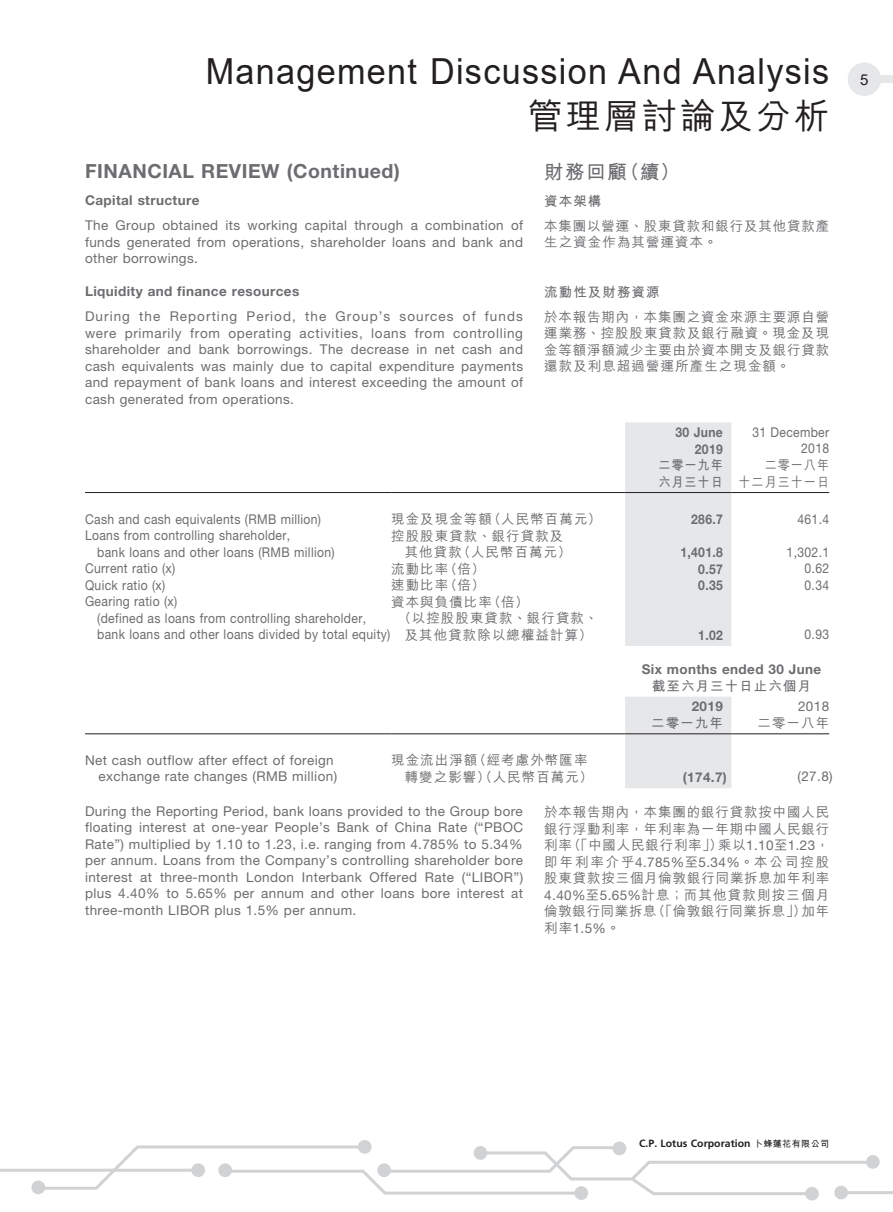
<style>
.page{position:relative;width:893px;height:1212px;background:#fff}
.page>*{position:absolute;margin:0;border:0;box-sizing:border-box;transform-origin:0 0}
.t1{font:35.85px "Arial";letter-spacing:.04em;color:#231f20;scale:.95 1}
.t2{font:500 35.25px "M Hei HK";letter-spacing:.08em;color:#231f20}
.t3{font:700 19.5px "Helvetica Neue LT Std";letter-spacing:.03em;color:#6c6d70}
.t4{font:700 19.5px "M Hei HK";color:#6c6d70}
.t5{font:15px "Arial";color:#231f20}
.t6{font:13.5px/16.5px "Helvetica Neue LT Std";letter-spacing:.03em;color:#6c6d70;text-align:justify}
.t7{font:500 13.5px/16.5px "M Hei HK";letter-spacing:.08em;color:#6c6d70}
.t8{font:13.5px/16.5px "Helvetica Neue LT Std";letter-spacing:.03em;color:#6c6d70;scale:.9 1}
.t9{font:700 13.5px "Helvetica Neue LT Std";letter-spacing:.03em;color:#6c6d70}
.t10{font:700 13.5px "Helvetica Neue LT Std";letter-spacing:.03em;color:#6c6d70;scale:.9 1}
.t11{font:500 13.5px/16.5px "M Hei HK";letter-spacing:.06em;color:#6c6d70}
.t12{font:700 13.5px "M Hei HK";letter-spacing:.08em;color:#6c6d70}
.t13{font:500 13.5px/16.5px "M Hei HK";letter-spacing:.08em;color:#6c6d70;text-align:right;scale:.9 1}
.t14{font:700 13.5px "M Hei HK";letter-spacing:.08em;color:#6c6d70;scale:.9 1}
.t15{font:700 10.5px "Frutiger LT Std";letter-spacing:.005em;color:#231f20}
.s1{font-weight:700}
.s2{font-family:"Helvetica Neue LT Std";font-weight:400}
.s3{font-family:"M Hei HK";font-weight:500}
.s4{font-family:"M Hei HK";font-size:9px}
</style>
<div class="page">
<div style="left:878px;top:75px;width:15px;height:8px;background:#e6e7e9"></div>
<div style="left:848px;top:63px;width:33px;height:33px;background:#e6e7e9;border-radius:50%"></div>
<div style="left:834px;top:1186px;width:14px;height:13px;background:#d1d2d4;border-radius:50%"></div>
<div style="left:574px;top:1186px;width:14px;height:14px;background:#d1d2d4;border-radius:50%"></div>
<div style="left:805px;top:1187px;width:14px;height:13px;background:#d1d2d4;border-radius:50%"></div>
<svg style="left:0;top:1140px;width:893px;height:56px"></svg>
<div style="left:625px;top:422px;width:106px;height:224px;background:#e6e7e9"></div>
<hr style="left:85px;top:492px;width:306px;height:1px;background:#231f20">
<hr style="left:391px;top:492px;width:234px;height:1px;background:#231f20">
<hr style="left:625px;top:492px;width:106px;height:1px;background:#231f20">
<hr style="left:731px;top:492px;width:98px;height:1px;background:#231f20">
<div style="left:625px;top:697px;width:106px;height:91px;background:#e6e7e9"></div>
<hr style="left:85px;top:733px;width:306px;height:1px;background:#231f20">
<hr style="left:391px;top:733px;width:234px;height:1px;background:#231f20">
<hr style="left:625px;top:733px;width:106px;height:1px;background:#231f20">
<hr style="left:731px;top:733px;width:98px;height:1px;background:#231f20">
<h1 class="t1" style="left:206px;top:47px;width:658px">Management Discussion And Analysis</h1>
<h2 class="t2" style="left:528px;top:90px;width:303px">管理層討論及分析</h2>
<h3 class="t3" style="left:85px;top:159px;width:316px">FINANCIAL REVIEW (Continued)</h3>
<p class="t9" style="left:85px;top:192px;width:116px">Capital structure</p>
<p class="t6" style="left:85px;top:217px;width:440px">The Group obtained its working capital through a combination of funds generated from operations, shareholder loans and bank and other borrowings.</p>
<p class="t9" style="left:85px;top:283px;width:216px">Liquidity and finance resources</p>
<p class="t6" style="left:85px;top:308px;width:440px">During the Reporting Period, the Group’s sources of funds were primarily from operating activities, loans from controlling shareholder and bank borrowings. The decrease in net cash and cash equivalents was mainly due to capital expenditure payments and repayment of bank loans and interest exceeding the amount of cash generated from operations.</p>
<p class="t10" style="left:675px;top:424px;width:54px">30 June</p>
<p class="t8" style="left:752px;top:423px;width:87px">31 December</p>
<p class="t10" style="left:695px;top:440px;width:33px">2019</p>
<p class="t8" style="left:801px;top:440px;width:33px">2018</p>
<p class="t14" style="left:658px;top:455px;width:73px">二零一九年</p>
<h3 class="t4" style="left:544px;top:158px;width:137px">財務回顧（續）</h3>
<p class="t12" style="left:544px;top:191px;width:59px">資本架構</p>
<p class="t11" style="left:544px;top:217px;width:286px">本集團以營運、股東貸款和銀行及其他貸款產生之資金作為其營運資本。</p>
<p class="t12" style="left:544px;top:282px;width:117px">流動性及財務資源</p>
<p class="t7" style="left:544px;top:308px;width:286px;text-align:justify">於本報告期內，本集團之資金來源主要源自營運業務、控股股東貸款及銀行融資。現金及現金等額淨額減少主要由於資本開支及銀行貸款還款及利息超過營運所產生之現金額。</p>
<p class="t13" style="left:658px;top:456px;width:191px">二零一八年<br><span class="s1">六月三十日</span> 十二月三十一日</p>
<p class="t8" style="left:85px;top:510px;width:264px">Cash and cash equivalents (RMB million)</p>
<p class="t7" style="left:391px;top:510px;width:212px">現金及現金等額（人民幣百萬元）</p>
<p class="t10" style="left:691px;top:511px;width:37px">286.7</p>
<p class="t8" style="left:797px;top:510px;width:37px">461.4</p>
<p class="t8" style="left:97px;top:527px;width:265px;text-indent:-12px">Loans from controlling shareholder,<br>bank loans and other loans (RMB million)</p>
<p class="t7" style="left:405px;top:526px;width:168px;text-indent:-14px">控股股東貸款、銀行貸款及其他貸款（人民幣百萬元）</p>
<p class="t10" style="left:680px;top:544px;width:49px">1,401.8</p>
<p class="t8" style="left:787px;top:543px;width:49px">1,302.1</p>
<p class="t8" style="left:85px;top:560px;width:102px">Current ratio (x)</p>
<p class="t7" style="left:391px;top:559px;width:95px">流動比率（倍）</p>
<p class="t10" style="left:698px;top:560px;width:29px">0.57</p>
<p class="t8" style="left:804px;top:560px;width:29px">0.62</p>
<p class="t8" style="left:85px;top:576px;width:91px">Quick ratio (x)</p>
<p class="t7" style="left:391px;top:576px;width:95px">速動比率（倍）</p>
<p class="t10" style="left:698px;top:577px;width:29px">0.35</p>
<p class="t8" style="left:804px;top:576px;width:29px">0.34</p>
<p class="t8" style="left:97px;top:593px;width:327px;text-indent:-12px">Gearing ratio (x)<br>(defined as loans from controlling shareholder, bank loans and other loans divided by total equity)</p>
<p class="t7" style="left:391px;top:592px;width:139px">資本與負債比率（倍）</p>
<p class="t7" style="left:398px;top:609px;width:201px">（以控股股東貸款、銀行貸款、</p>
<p class="t7" style="left:405px;top:625px;width:189px">及其他貸款除以總權益計算）</p>
<p class="t10" style="left:698px;top:626px;width:29px">1.02</p>
<p class="t8" style="left:804px;top:626px;width:29px">0.93</p>
<p class="t9" style="left:642px;top:661px;width:181px">Six months ended 30 June</p>
<p class="t12" style="left:652px;top:676px;width:161px">截至六月三十日止六個月</p>
<p class="t9" style="left:692px;top:698px;width:33px">2019</p>
<p class="t6" style="left:798px;top:698px;width:33px">2018</p>
<p class="t12" style="left:651px;top:713px;width:73px">二零一九年</p>
<p class="t7" style="left:757px;top:714px;width:73px">二零一八年</p>
<p class="t6" style="left:85px;top:752px;width:254px;text-align:right">Net cash outflow after effect of foreign exchange rate changes (RMB million)</p>
<p class="t7" style="left:405px;top:751px;width:190px;text-indent:-14px">現金流出淨額（經考慮外幣匯率轉變之影響）（人民幣百萬元）</p>
<p class="t9" style="left:683px;top:769px;width:46px">(174.7)</p>
<p class="t6" style="left:797px;top:768px;width:37px">(27.8)</p>
<p class="t6" style="left:85px;top:803px;width:440px">During the Reporting Period, bank loans provided to the Group bore floating interest at one-year People’s Bank of China Rate (“PBOC Rate”) multiplied by 1.10 to 1.23, i.e. ranging from 4.785% to 5.34% per annum. Loans from the Company’s controlling shareholder bore interest at three-month London Interbank Offered Rate (“LIBOR”) plus 4.40% to 5.65% per annum and other loans bore interest at three-month LIBOR plus 1.5% per annum.</p>
<p class="t7" style="left:544px;top:803px;width:286px;text-align:justify">於本報告期內，本集團的銀行貸款按中國人民銀行浮動利率，年利率為一年期中國人民銀行利率（「中國人民銀行利率」）乘以<span class="s2">1.10</span>至<span class="s2">1.23</span>，即年利率介乎<span class="s2">4.785%</span>至<span class="s2">5.34%</span>。本公司控股股東貸款按三個月倫敦銀行同業拆息加年利率<span class="s2">4.40%</span>至<span class="s2">5.65%</span>計息；而其他貸款則按三個月倫敦銀行同業拆息（「倫敦銀行同業拆息」）加年</p>
<p class="t6" style="left:544px;top:919px;width:77px"><span class="s3">利率</span>1.5%<span class="s3">。</span></p>
<p class="t5" style="left:860px;top:69px;width:10px">5</p>
<p class="t15" style="left:639px;top:1137px;width:192px">C.P. Lotus Corporation <span class="s4">卜蜂蓮花有限公司</span></p>
</div>
